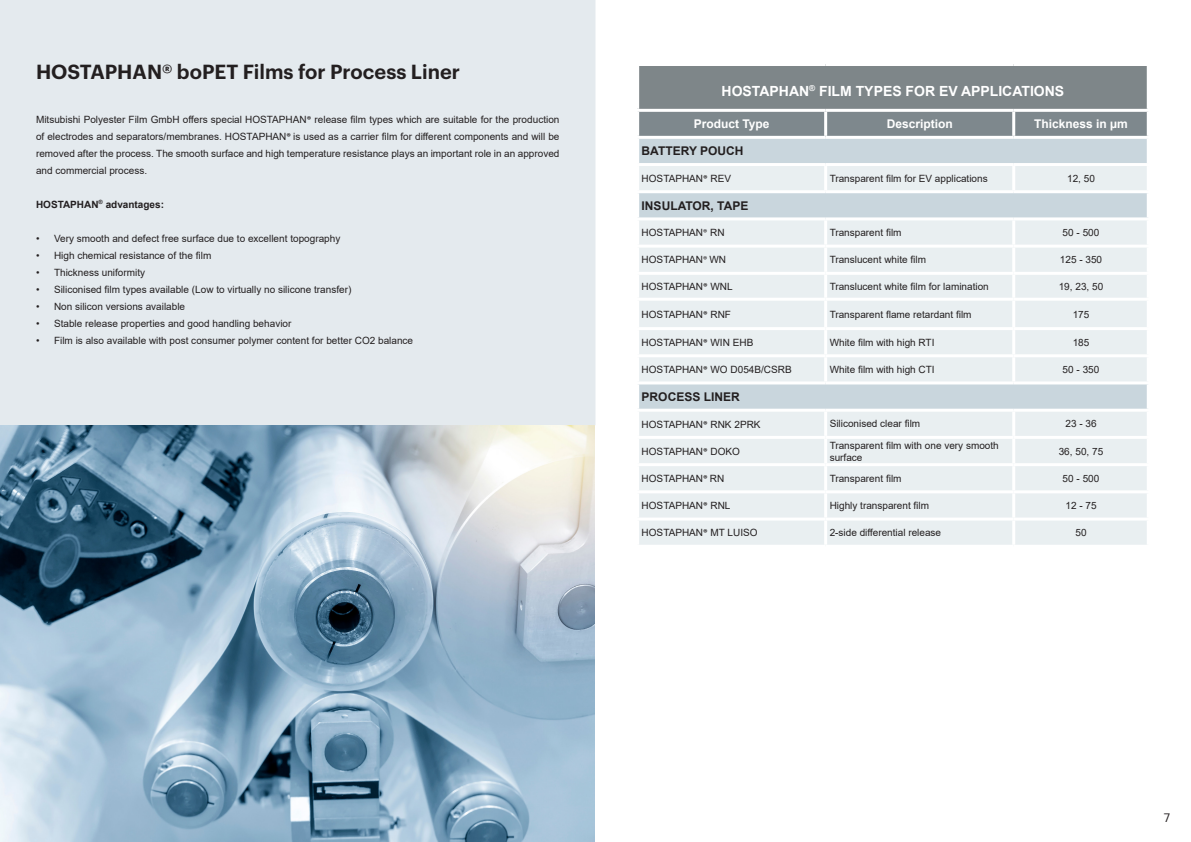
<style>
.page{position:relative;width:1191px;height:842px;background:#fff}
.page>*{position:absolute;margin:0;border:0;box-sizing:border-box;transform-origin:0 0}
.t1{font:600 20px "Graphik";color:#231f20}
.t2{font:700 14px "Arial";color:#fff}
.t3{font:700 12px "Arial";color:#231f20}
.t4{font:700 12px "Arial";color:#fff}
.t5{font:12px "Graphik";color:#231f20}
.t6{font:10px/17px "Arial";color:#231f20;text-align:justify}
.t7{font:700 10px "Arial";color:#231f20}
.s1{font-family:"Myriad Pro";font-weight:700}
.s2{font-family:"Myriad Pro"}
</style>
<div class="page">
<div style="left:0;top:0;width:595px;height:425px;background:#e4eaee"></div>
<div style="left:637px;top:64px;width:511px;height:46px;background:#7e8689"></div>
<div style="left:639px;top:112px;width:507px;height:24px;background:#7e888d"></div>
<div style="left:639px;top:139px;width:507px;height:24px;background:#c9d6dd"></div>
<svg style="left:639px;top:166px;width:507px;height:379px;background:#e4ebee"></svg>
<hr style="left:636px;top:63px;width:189px;height:3px;background:#fff">
<hr style="left:636px;top:66px;width:3px;height:43px;background:#fff">
<hr style="left:825px;top:63px;width:188px;height:3px;background:#fff">
<hr style="left:1013px;top:63px;width:136px;height:3px;background:#fff">
<hr style="left:1146px;top:66px;width:3px;height:43px;background:#fff">
<hr style="left:636px;top:109px;width:189px;height:3px;background:#fff">
<hr style="left:825px;top:109px;width:188px;height:3px;background:#fff">
<hr style="left:824px;top:112px;width:3px;height:24px;background:#fff">
<hr style="left:1013px;top:109px;width:136px;height:3px;background:#fff">
<hr style="left:1012px;top:112px;width:3px;height:24px;background:#fff">
<hr style="left:824px;top:166px;width:3px;height:24px;background:#fff">
<hr style="left:1012px;top:166px;width:3px;height:24px;background:#fff">
<hr style="left:636px;top:190px;width:189px;height:3px;background:#fff">
<hr style="left:825px;top:190px;width:188px;height:3px;background:#fff">
<hr style="left:1013px;top:190px;width:136px;height:3px;background:#fff">
<hr style="left:636px;top:217px;width:189px;height:3px;background:#fff">
<hr style="left:825px;top:217px;width:188px;height:3px;background:#fff">
<hr style="left:824px;top:220px;width:3px;height:25px;background:#fff">
<hr style="left:1013px;top:217px;width:136px;height:3px;background:#fff">
<hr style="left:1012px;top:220px;width:3px;height:25px;background:#fff">
<hr style="left:636px;top:245px;width:189px;height:3px;background:#fff">
<hr style="left:825px;top:245px;width:188px;height:3px;background:#fff">
<hr style="left:824px;top:248px;width:3px;height:24px;background:#fff">
<hr style="left:1013px;top:245px;width:136px;height:3px;background:#fff">
<hr style="left:1012px;top:248px;width:3px;height:24px;background:#fff">
<hr style="left:636px;top:272px;width:189px;height:3px;background:#fff">
<hr style="left:825px;top:272px;width:188px;height:3px;background:#fff">
<hr style="left:824px;top:275px;width:3px;height:23px;background:#fff">
<hr style="left:1013px;top:272px;width:136px;height:3px;background:#fff">
<hr style="left:1012px;top:275px;width:3px;height:23px;background:#fff">
<hr style="left:636px;top:298px;width:189px;height:3px;background:#fff">
<hr style="left:825px;top:298px;width:188px;height:3px;background:#fff">
<hr style="left:824px;top:301px;width:3px;height:26px;background:#fff">
<hr style="left:1013px;top:298px;width:136px;height:3px;background:#fff">
<hr style="left:1012px;top:301px;width:3px;height:26px;background:#fff">
<hr style="left:636px;top:327px;width:189px;height:3px;background:#fff">
<hr style="left:825px;top:327px;width:188px;height:3px;background:#fff">
<hr style="left:824px;top:330px;width:3px;height:24px;background:#fff">
<hr style="left:1013px;top:327px;width:136px;height:3px;background:#fff">
<hr style="left:1012px;top:330px;width:3px;height:24px;background:#fff">
<hr style="left:636px;top:354px;width:189px;height:3px;background:#fff">
<hr style="left:825px;top:354px;width:188px;height:3px;background:#fff">
<hr style="left:824px;top:357px;width:3px;height:24px;background:#fff">
<hr style="left:1013px;top:354px;width:136px;height:3px;background:#fff">
<hr style="left:1012px;top:357px;width:3px;height:24px;background:#fff">
<hr style="left:636px;top:381px;width:189px;height:3px;background:#fff">
<hr style="left:825px;top:381px;width:188px;height:3px;background:#fff">
<hr style="left:1013px;top:381px;width:136px;height:3px;background:#fff">
<hr style="left:636px;top:409px;width:189px;height:3px;background:#fff">
<hr style="left:825px;top:409px;width:188px;height:3px;background:#fff">
<hr style="left:824px;top:412px;width:3px;height:24px;background:#fff">
<hr style="left:1013px;top:409px;width:136px;height:3px;background:#fff">
<hr style="left:1012px;top:412px;width:3px;height:24px;background:#fff">
<hr style="left:636px;top:436px;width:189px;height:3px;background:#fff">
<hr style="left:825px;top:436px;width:188px;height:3px;background:#fff">
<hr style="left:824px;top:439px;width:3px;height:24px;background:#fff">
<hr style="left:1013px;top:436px;width:136px;height:3px;background:#fff">
<hr style="left:1012px;top:439px;width:3px;height:24px;background:#fff">
<hr style="left:636px;top:463px;width:189px;height:3px;background:#fff">
<hr style="left:825px;top:463px;width:188px;height:3px;background:#fff">
<hr style="left:824px;top:466px;width:3px;height:24px;background:#fff">
<hr style="left:1013px;top:463px;width:136px;height:3px;background:#fff">
<hr style="left:1012px;top:466px;width:3px;height:24px;background:#fff">
<hr style="left:636px;top:490px;width:189px;height:3px;background:#fff">
<hr style="left:825px;top:490px;width:188px;height:3px;background:#fff">
<hr style="left:824px;top:493px;width:3px;height:25px;background:#fff">
<hr style="left:1013px;top:490px;width:136px;height:3px;background:#fff">
<hr style="left:1012px;top:493px;width:3px;height:25px;background:#fff">
<hr style="left:636px;top:518px;width:189px;height:3px;background:#fff">
<hr style="left:825px;top:518px;width:188px;height:3px;background:#fff">
<hr style="left:824px;top:521px;width:3px;height:24px;background:#fff">
<hr style="left:1013px;top:518px;width:136px;height:3px;background:#fff">
<hr style="left:1012px;top:521px;width:3px;height:24px;background:#fff">
<img style="left:0;top:425px;width:594px;height:417px">
<p class="t1" style="left:36px;top:57px;width:425px">HOSTAPHAN® boPET Films for Process Liner</p>
<p class="t6" style="left:36px;top:110px;width:525px">Mitsubishi Polyester Film GmbH offers special HOSTAPHAN<span class="s1">®</span> release film types which are suitable for the production of electrodes and separators/membranes. HOSTAPHAN<span class="s1">®</span> is used as a carrier film for different components and will be removed after the process. The smooth surface and high temperature resistance plays an important role in an approved and commercial process.</p>
<p class="t7" style="left:36px;top:197px;width:130px">HOSTAPHAN<sup>®</sup> advantages:</p>
<p class="t6" style="left:36px;top:229px;width:306px">• Very smooth and defect free surface due to excellent topography</p>
<p class="t6" style="left:36px;top:246px;width:177px">• High chemical resistance of the film</p>
<p class="t6" style="left:36px;top:263px;width:111px">• Thickness uniformity</p>
<p class="t6" style="left:36px;top:280px;width:317px">• Siliconised film types available (Low to virtually no silicone transfer)</p>
<p class="t6" style="left:36px;top:297px;width:151px">• Non silicon versions available</p>
<p class="t6" style="left:36px;top:314px;width:257px">• Stable release properties and good handling behavior</p>
<p class="t6" style="left:36px;top:331px;width:379px">• Film is also available with post consumer polymer content for better CO2 balance</p>
<p class="t2" style="left:721px;top:81px;width:344px">HOSTAPHAN<sup>®</sup> FILM TYPES FOR EV APPLICATIONS</p>
<p class="t4" style="left:693px;top:116px;width:77px">Product Type</p>
<p class="t4" style="left:886px;top:116px;width:68px">Description</p>
<p class="t4" style="left:1034px;top:116px;width:95px">Thickness in µm</p>
<p class="t3" style="left:641px;top:143px;width:103px">BATTERY POUCH</p>
<p class="t6" style="left:641px;top:170px;width:91px">HOSTAPHAN<span class="s1">®</span> REV</p>
<p class="t6" style="left:829px;top:170px;width:160px">Transparent film for EV applications</p>
<p class="t6" style="left:1067px;top:170px;width:29px">12, 50</p>
<p class="t3" style="left:641px;top:197px;width:108px">INSULATOR, TAPE</p>
<p class="t6" style="left:641px;top:224px;width:84px">HOSTAPHAN<span class="s2">®</span> RN</p>
<p class="t6" style="left:829px;top:224px;width:73px">Transparent film</p>
<p class="t6" style="left:1062px;top:224px;width:38px">50 - 500</p>
<p class="t6" style="left:641px;top:251px;width:86px">HOSTAPHAN<span class="s2">®</span> WN</p>
<p class="t6" style="left:829px;top:251px;width:98px">Translucent white film</p>
<p class="t6" style="left:1059px;top:251px;width:44px">125 - 350</p>
<p class="t6" style="left:641px;top:278px;width:93px">HOSTAPHAN<span class="s1">®</span> WNL</p>
<p class="t6" style="left:829px;top:278px;width:161px">Translucent white film for lamination</p>
<p class="t6" style="left:1058px;top:278px;width:46px">19, 23, 50</p>
<p class="t6" style="left:641px;top:306px;width:91px">HOSTAPHAN<span class="s1">®</span> RNF</p>
<p class="t6" style="left:829px;top:305px;width:143px">Transparent flame retardant film</p>
<p class="t6" style="left:1072px;top:305px;width:18px">175</p>
<p class="t6" style="left:641px;top:334px;width:113px">HOSTAPHAN<span class="s1">®</span> WIN EHB</p>
<p class="t6" style="left:829px;top:334px;width:106px">White film with high RTI</p>
<p class="t6" style="left:1072px;top:334px;width:18px">185</p>
<p class="t6" style="left:641px;top:361px;width:151px">HOSTAPHAN<span class="s1">®</span> WO D054B/CSRB</p>
<p class="t6" style="left:829px;top:361px;width:107px">White film with high CTI</p>
<p class="t6" style="left:1062px;top:361px;width:38px">50 - 350</p>
<p class="t3" style="left:641px;top:388px;width:100px">PROCESS LINER</p>
<p class="t6" style="left:641px;top:415px;width:120px">HOSTAPHAN<span class="s1">®</span> RNK 2PRK</p>
<p class="t6" style="left:829px;top:415px;width:92px">Siliconised clear film</p>
<p class="t6" style="left:1065px;top:415px;width:33px">23 - 36</p>
<p class="t6" style="left:641px;top:443px;width:100px">HOSTAPHAN<span class="s1">®</span> DOKO</p>
<p class="t6" style="left:829px;top:439px;width:171px;line-height:12px">Transparent film with one very smooth surface</p>
<p class="t6" style="left:1058px;top:443px;width:46px">36, 50, 75</p>
<p class="t6" style="left:641px;top:470px;width:84px">HOSTAPHAN<span class="s1">®</span> RN</p>
<p class="t6" style="left:829px;top:470px;width:73px">Transparent film</p>
<p class="t6" style="left:1062px;top:470px;width:38px">50 - 500</p>
<p class="t6" style="left:641px;top:497px;width:90px">HOSTAPHAN<span class="s1">®</span> RNL</p>
<p class="t6" style="left:829px;top:497px;width:101px">Highly transparent film</p>
<p class="t6" style="left:1065px;top:497px;width:33px">12 - 75</p>
<p class="t6" style="left:641px;top:524px;width:117px">HOSTAPHAN<span class="s1">®</span> MT LUISO</p>
<p class="t6" style="left:829px;top:524px;width:113px">2-side differential release</p>
<p class="t6" style="left:1075px;top:524px;width:13px">50</p>
<p class="t5" style="left:1163px;top:808px;width:8px">7</p>
</div>
